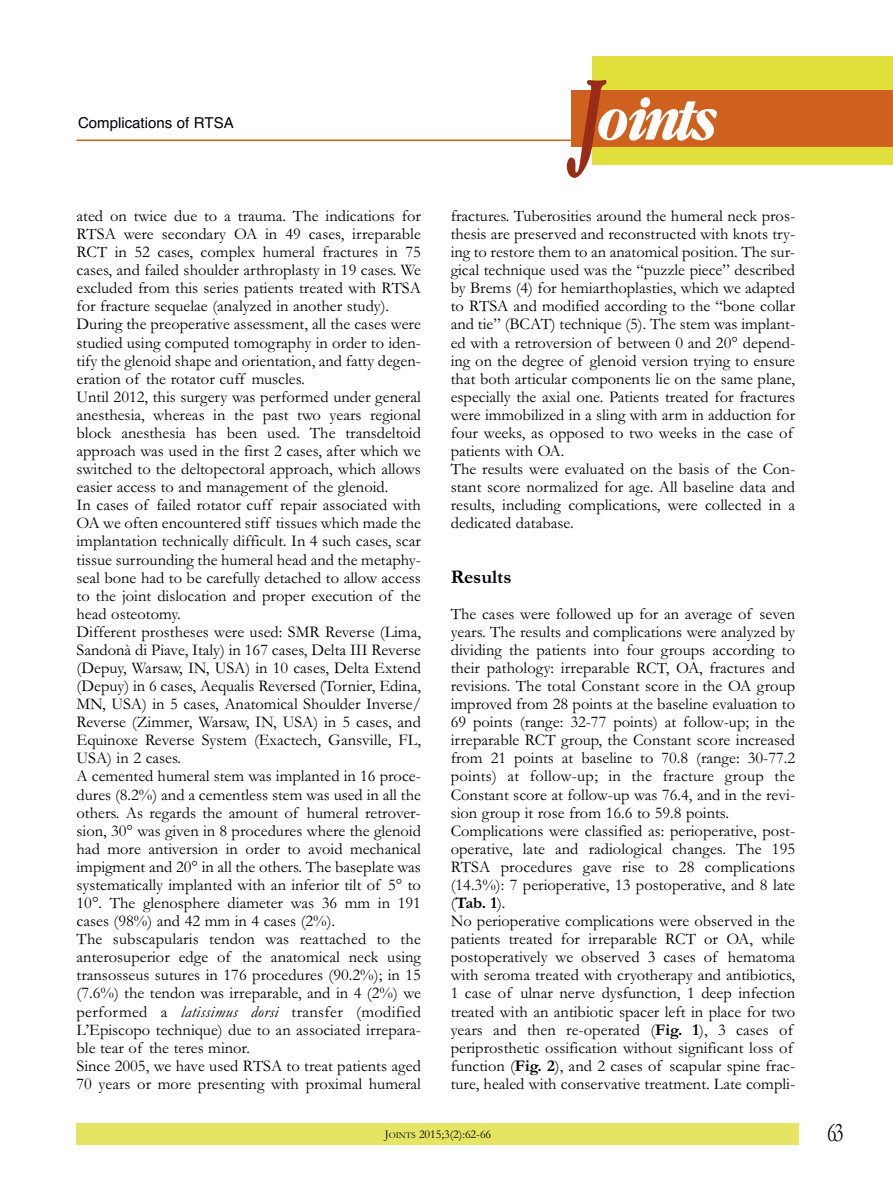
<style>
.page{position:relative;width:893px;height:1191px;background:#fff}
.page>*{position:absolute;margin:0;border:0;box-sizing:border-box;transform-origin:0 0}
.t1{font:italic 700 55.8px "Garamond Cond";letter-spacing:-.085em;color:#fff}
.t2{font:27px "Garamond";color:#000006;scale:.75 1}
.t3{font:700 19.5px "Garamond";color:#000006}
.t4{font:16.5px/18px "Garamond";color:#000}
.t5{font:15px "Helvetica";color:#000006}
.t6{font:12px "Garamond";color:#000006}
.s1{font-size:99.9px;color:#992c17}
.s2{font-style:italic}
.s3{font-weight:700}
.s4{font-size:9px}
</style>
<div class="page">
<div style="left:592px;top:56px;width:301px;height:108px;background:#e0df3c"></div>
<div style="left:571px;top:91px;width:322px;height:56px;background:#ce611e"></div>
<hr style="left:77px;top:139px;width:640px;height:2px;background:#ce611e">
<div style="left:77px;top:1123px;width:722px;height:22px;background:#e6e563"></div>
<p class="t5" style="left:78px;top:114px;width:157px">Complications of rtSa</p>
<h1 class="t1" style="left:574px;top:88px;width:140px"><span class="s1">J</span>oints</h1>
<p class="t4" style="left:77px;top:206px;width:346px">ated on twice due to a trauma. The indications for RTSA were secondary OA in 49 cases, irreparable RCT in 52 cases, complex humeral fractures in 75 cases, and failed shoulder arthroplasty in 19 cases. We excluded from this series patients treated with RTSA for fracture sequelae (analyzed in another study).<br>During the preoperative assessment, all the cases were studied using computed tomography in order to iden&shy;tify the glenoid shape and orientation, and fatty degen&shy;eration of the rotator cuff muscles.<br>Until 2012, this surgery was performed under general anesthesia, whereas in the past two years regional block anesthesia has been used. The transdeltoid approach was used in the first 2 cases, after which we switched to the deltopectoral approach, which allows easier access to and management of the glenoid.<br>In cases of failed rotator cuff repair associated with OA we often encountered stiff tissues which made the implantation technically difficult. In 4 such cases, scar tissue surrounding the humeral head and the metaphy&shy;seal bone had to be carefully detached to allow access to the joint dislocation and proper execution of the head osteotomy.<br>Different prostheses were used: SMR Reverse (Lima, Sandonà di Piave, Italy) in 167 cases, Delta III Reverse (Depuy, Warsaw, IN, USA) in 10 cases, Delta Extend (Depuy) in 6 cases, Aequalis Reversed (Tornier, Edina, MN, USA) in 5 cases, Anatomical Shoulder Inverse/ Reverse (Zimmer, Warsaw, IN, USA) in 5 cases, and Equinoxe Reverse System (Exactech, Gansville, FL, USA) in 2 cases.<br>A cemented humeral stem was implanted in 16 proce&shy;dures (8.2%) and a cementless stem was used in all the others. As regards the amount of humeral retrover&shy;sion, 30° was given in 8 procedures where the glenoid had more antiversion in order to avoid mechanical impigment and 20° in all the others. The baseplate was systematically implanted with an inferior tilt of 5° to 10°. The glenosphere diameter was 36 mm in 191 cases (98%) and 42 mm in 4 cases (2%).<br>The subscapularis tendon was reattached to the anterosuperior edge of the anatomical neck using transosseus sutures in 176 procedures (90.2%); in 15 (7.6%) the tendon was irreparable, and in 4 (2%) we performed a <span class="s2">latissimus dorsi</span> transfer (modified L’Episcopo technique) due to an associated irrepara&shy;ble tear of the teres minor.<br>Since 2005, we have used RTSA to treat patients aged 70 years or more presenting with proximal humeral</p>
<p class="t4" style="left:451px;top:206px;width:346px">fractures. Tuberosities around the humeral neck pros&shy;thesis are preserved and reconstructed with knots try&shy;ing to restore them to an anatomical position. The sur&shy;gical technique used was the “puzzle piece” described by Brems (4) for hemiarthoplasties, which we adapted to RTSA and modified according to the “bone collar and tie” (BCAT) technique (5). The stem was implant&shy;ed with a retroversion of between 0 and 20° depend&shy;ing on the degree of glenoid version trying to ensure that both articular components lie on the same plane, especially the axial one. Patients treated for fractures were immobilized in a sling with arm in adduction for four weeks, as opposed to two weeks in the case of patients with OA.<br>The results were evaluated on the basis of the Con&shy;stant score normalized for age. All baseline data and results, including complications, were collected in a dedicated database.</p>
<p class="t3" style="left:451px;top:564px;width:62px">Results</p>
<p class="t4" style="left:451px;top:604px;width:346px">The cases were followed up for an average of seven years. The results and complications were analyzed by dividing the patients into four groups according to their pathology: irreparable RCT, OA, fractures and revisions. The total Constant score in the OA group improved from 28 points at the baseline evaluation to 69 points (range: 32-77 points) at follow-up; in the irreparable RCT group, the Constant score increased from 21 points at baseline to 70.8 (range: 30-77.2 points) at follow-up; in the fracture group the Constant score at follow-up was 76.4, and in the revi&shy;sion group it rose from 16.6 to 59.8 points.<br>Complications were classified as: perioperative, post&shy;operative, late and radiological changes. The 195<br>RTSA procedures gave rise to 28 complications (14.3%): 7 perioperative, 13 postoperative, and 8 late (<span class="s3">Tab. 1</span>).<br>No perioperative complications were observed in the patients treated for irreparable RCT or OA, while postoperatively we observed 3 cases of hematoma with seroma treated with cryotherapy and antibiotics, 1 case of ulnar nerve dysfunction, 1 deep infection treated with an antibiotic spacer left in place for two years and then re-operated (<span class="s3">Fig. 1</span>), 3 cases of periprosthetic ossification without significant loss of function (<span class="s3">Fig. 2</span>), and 2 cases of scapular spine frac&shy;ture, healed with conservative treatment. Late compli-</p>
<p class="t6" style="left:385px;top:1126px;width:108px">J<span class="s4">OINTS</span> 2015;3(2):62-66</p>
<h2 class="t2" style="left:827px;top:1116px;width:24px">63</h2>
</div>
